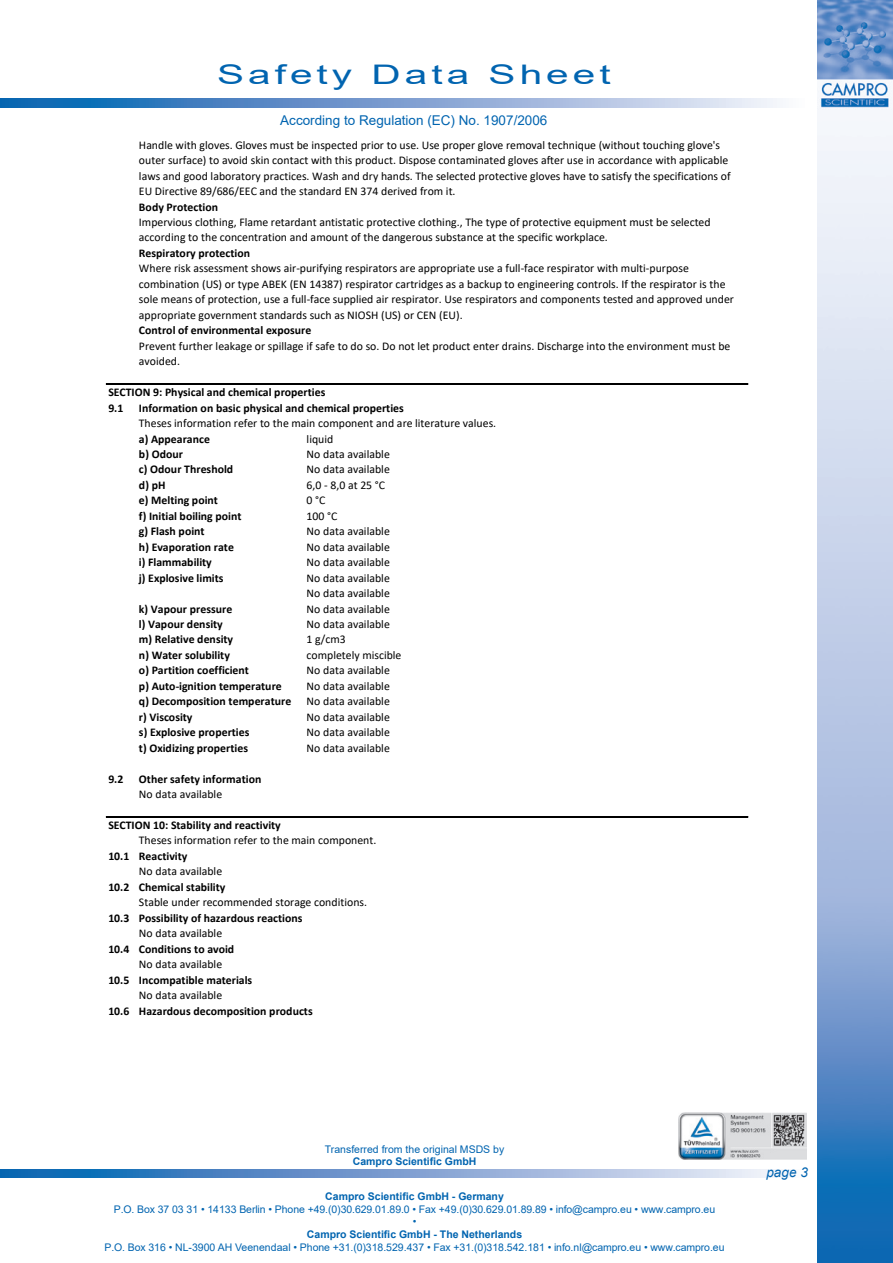
<style>
.page{position:relative;width:893px;height:1263px;background:#fff}
.page>*{position:absolute;margin:0;border:0;box-sizing:border-box;transform-origin:0 0}
.t1{font:27px "Arial";letter-spacing:.1em;color:#0164b0;scale:1.5 1}
.t2{font:13.5px "Arial";color:#0164b0}
.t3{font:italic 13.5px "Arial";color:#0164b0}
.t4{font:11.7px/15.5px "Calibri";color:#000}
.t5{font:700 11.7px/15.5px "Calibri";color:#000}
.t6{font:10.5px/12.6px "Arial";letter-spacing:-.01em;color:#0164b0;text-align:center}
.t7{font:700 10.5px "Arial";color:#0164b0}
.s1{font-weight:400}
</style>
<div class="page">
<svg style="left:0;top:1169px;width:780px;height:9px;background:#78a1d1"></svg>
<img style="left:817px;top:0;width:76px;height:1263px">
<svg style="left:0;top:99px;width:780px;height:8px;background:#78a1d1"></svg>
<img style="left:678px;top:1112px;width:128px;height:48px">
<hr style="left:106px;top:384px;width:642px;height:1px;background:#000">
<hr style="left:106px;top:817px;width:642px;height:1px;background:#000">
<h1 class="t1" style="left:217px;top:56px;width:264px">Safety Data Sheet</h1>
<p class="t2" style="left:280px;top:111px;width:269px">According to Regulation (EC) No. 1907/2006</p>
<p class="t4" style="left:139px;top:137px;width:593px">Handle with gloves. Gloves must be inspected prior to use. Use proper glove removal technique (without touching glove's outer surface) to avoid skin contact with this product. Dispose contaminated gloves after use in accordance with applicable laws and good laboratory practices. Wash and dry hands. The selected protective gloves have to satisfy the specifications of EU Directive 89/686/EEC and the standard EN 374 derived from it.</p>
<p class="t5" style="left:139px;top:199px;width:81px">Body Protection</p>
<p class="t5" style="left:139px;top:245px;width:113px">Respiratory protection</p>
<p class="t4" style="left:139px;top:214px;width:573px">Impervious clothing, Flame retardant antistatic protective clothing., The type of protective equipment must be selected according to the concentration and amount of the dangerous substance at the specific workplace.</p>
<p class="t4" style="left:139px;top:261px;width:596px">Where risk assessment shows air-purifying respirators are appropriate use a full-face respirator with multi-purpose combination (US) or type ABEK (EN 14387) respirator cartridges as a backup to engineering controls. If the respirator is the sole means of protection, use a full-face supplied air respirator. Use respirators and components tested and approved under appropriate government standards such as NIOSH (US) or CEN (EU).</p>
<p class="t5" style="left:139px;top:322px;width:174px">Control of environmental exposure</p>
<p class="t4" style="left:139px;top:338px;width:593px">Prevent further leakage or spillage if safe to do so. Do not let product enter drains. Discharge into the environment must be avoided.</p>
<p class="t5" style="left:108px;top:384px;width:219px">SECTION 9: Physical and chemical properties<br>9.1</p>
<p class="t5" style="left:139px;top:400px;width:359px">Information on basic physical and chemical properties<br><span class="s1">Theses information refer to the main component and are literature values. </span>a) Appearance<br>b) Odour<br>c) Odour Threshold<br>d) pH<br>e) Melting point<br>f) Initial boiling point<br>g) Flash point<br>h) Evaporation rate<br>i) Flammability<br>j) Explosive limits</p>
<p class="t5" style="left:139px;top:601px;width:154px">k) Vapour pressure<br>l) Vapour density<br>m) Relative density<br>n) Water solubility<br>o) Partition coefficient<br>p) Auto-ignition temperature q) Decomposition temperature r) Viscosity<br>s) Explosive properties<br>t) Oxidizing properties</p>
<p class="t4" style="left:307px;top:431px;width:28px">liquid</p>
<p class="t4" style="left:307px;top:446px;width:85px">No data available</p>
<p class="t4" style="left:307px;top:461px;width:85px">No data available<br>6,0 - 8,0 at 25 °C<br>0 °C</p>
<p class="t4" style="left:307px;top:508px;width:85px">100 °C<br>No data available<br>No data available</p>
<p class="t4" style="left:307px;top:554px;width:85px">No data available</p>
<p class="t4" style="left:307px;top:570px;width:85px;text-align:justify">No data available No data available No data available No data available</p>
<p class="t4" style="left:307px;top:632px;width:41px">1 g/cm3</p>
<p class="t4" style="left:307px;top:647px;width:96px">completely miscible<br>No data available</p>
<p class="t4" style="left:307px;top:678px;width:85px">No data available</p>
<p class="t4" style="left:307px;top:693px;width:85px">No data available</p>
<p class="t4" style="left:307px;top:709px;width:85px">No data available</p>
<p class="t4" style="left:307px;top:740px;width:85px">No data available</p>
<p class="t4" style="left:307px;top:724px;width:85px">No data available</p>
<p class="t5" style="left:108px;top:771px;width:17px">9.2</p>
<p class="t5" style="left:139px;top:771px;width:124px">Other safety information<br><span class="s1">No data available</span></p>
<p class="t5" style="left:108px;top:817px;width:174px">SECTION 10: Stability and reactivity</p>
<p class="t5" style="left:108px;top:848px;width:80px">10.1 Reactivity</p>
<p class="t5" style="left:108px;top:879px;width:119px">10.2 Chemical stability</p>
<p class="t5" style="left:108px;top:910px;width:196px">10.3 Possibility of hazardous reactions</p>
<p class="t5" style="left:108px;top:941px;width:127px">10.4 Conditions to avoid</p>
<p class="t5" style="left:108px;top:972px;width:145px">10.5 Incompatible materials</p>
<p class="t5" style="left:108px;top:1003px;width:206px">10.6 Hazardous decomposition products</p>
<p class="t4" style="left:139px;top:832px;width:239px">Theses information refer to the main component.</p>
<p class="t4" style="left:139px;top:863px;width:85px">No data available</p>
<p class="t4" style="left:139px;top:894px;width:230px">Stable under recommended storage conditions.</p>
<p class="t4" style="left:139px;top:925px;width:85px">No data available</p>
<p class="t4" style="left:139px;top:956px;width:85px">No data available</p>
<p class="t4" style="left:139px;top:987px;width:85px">No data available</p>
<p class="t6" style="left:325px;top:1143px;width:181px">Transferred from the original MSDS by</p>
<p class="t7" style="left:353px;top:1154px;width:125px">Campro Scientific GmbH</p>
<p class="t7" style="left:325px;top:1189px;width:180px">Campro Scientific GmbH - Germany</p>
<p class="t6" style="left:114px;top:1203px;width:603px">P.O. Box 37 03 31 • 14133 Berlin • Phone +49.(0)30.629.01.89.0 • Fax +49.(0)30.629.01.89.89 • info@campro.eu • www.campro.eu •</p>
<p class="t7" style="left:307px;top:1227px;width:217px">Campro Scientific GmbH - The Netherlands</p>
<p class="t6" style="left:104px;top:1240px;width:622px">P.O. Box 316 • NL-3900 AH Veenendaal • Phone +31.(0)318.529.437 • Fax +31.(0)318.542.181 • info.nl@campro.eu • www.campro.eu</p>
<p class="t3" style="left:766px;top:1164px;width:43px">page 3</p>
</div>
